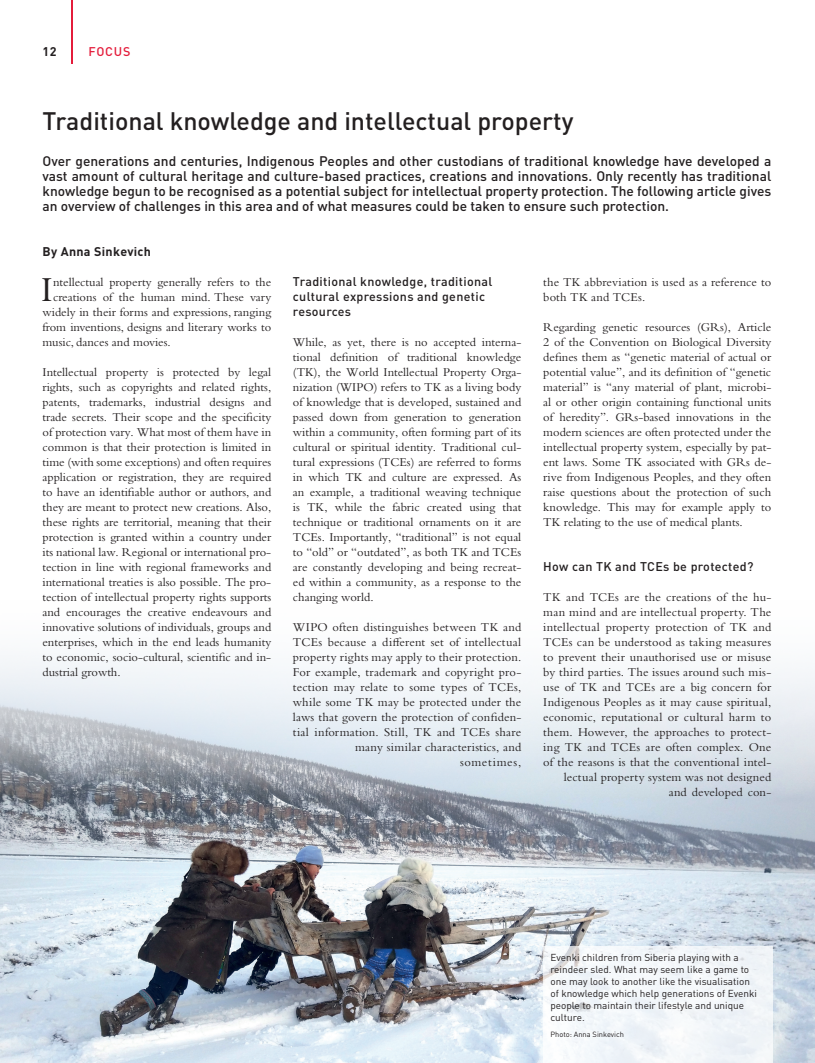
<style>
.page{position:relative;width:815px;height:1063px;background:#fff}
.page>*{position:absolute;margin:0;border:0;box-sizing:border-box;transform-origin:0 0}
.Fliesstext_Vorwort{font:36.62px "Bembo Std";color:#231f20}
.Headline{font:500 25px "DIN Pro";color:#231f20}
.Subline{font:500 13.75px/15px "DIN Pro";color:#231f20;text-align:justify}
.Fliesstext{font:12.5px/15px "Bembo Std";letter-spacing:.01em;color:#231f20;text-align:justify}
.Fliesstext_Vorwort-2{font:12.5px "Bembo Std";color:#231f20}
.Fliesstext_Zwischenueberschrift{font:500 12.5px/15px "DIN Pro";letter-spacing:.025em;color:#231f20}
.Autorenzeile_vorne{font:700 12.5px "DIN Pro";letter-spacing:.025em;color:#231f20}
.t1{font:500 12.5px "DIN Pro";letter-spacing:.06em;color:#e41c3b}
.Bildunterschrift{font:10px/12px "DIN Pro";color:#231f20}
.Bildunterschrift-2{font:7.5px "DIN Pro";color:#231f20}
</style>
<div class="page">
<hr style="left:71px;top:0;width:2px;height:64px;background:#e41c3b">
<img style="left:0;top:658px;width:815px;height:405px">
<div style="left:543px;top:946px;width:229px;height:117px;background:#f3f7fa"></div>
<p class="Autorenzeile_vorne" style="left:43px;top:43px;width:16px">12</p>
<p class="t1" style="left:89px;top:43px;width:43px">FOCUS</p>
<p class="Headline" style="left:43px;top:104px;width:532px">Traditional knowledge and intellectual property</p>
<p class="Subline" style="left:43px;top:153px;width:730px">Over generations and centuries, Indigenous Peoples and other custodians of traditional knowledge have developed a vast amount of cultural heritage and culture-based practices, creations and innovations. Only recently has traditional knowledge begun to be recognised as a potential subject for intellectual property protection. The following article gives an overview of challenges in this area and of what measures could be taken to ensure such protection.</p>
<p class="Autorenzeile_vorne" style="left:43px;top:243px;width:110px">By Anna Sinkevich</p>
<p class="Fliesstext_Vorwort" style="left:41px;top:268px;width:14px">I</p>
<p class="Fliesstext_Vorwort-2" style="left:53px;top:275px;width:220px">ntellectual property generally refers to the</p>
<p class="Fliesstext_Zwischenueberschrift" style="left:293px;top:274px;width:201px">Traditional knowledge, traditional cultural expressions and genetic resources</p>
<p class="Fliesstext" style="left:293px;top:335px;width:230px">While, as yet, there is no accepted interna&shy;tional definition of traditional knowledge (TK), the World Intellectual Property Orga&shy;nization (WIPO) refers to TK as a living body of knowledge that is developed, sustained and passed down from generation to generation within a community, often forming part of its cultural or spiritual identity. Traditional cul&shy;tural expressions (TCEs) are referred to forms in which TK and culture are expressed. As an example, a traditional weaving technique is TK, while the fabric created using that technique or traditional ornaments on it are TCEs. Importantly, “traditional” is not equal to “old” or “outdated”, as both TK and TCEs are constantly developing and being recreat&shy;ed within a community, as a response to the changing world.</p>
<p class="Fliesstext" style="left:293px;top:620px;width:230px;text-align:right">WIPO often distinguishes between TK and TCEs because a different set of intellectual property rights may apply to their protection.<br>For example, trademark and copyright pro&shy;tection may relate to some types of TCEs, while some TK may be protected under the laws that govern the protection of confiden&shy;tial information. Still, TK and TCEs share many similar characteristics, and sometimes,</p>
<p class="Fliesstext" style="left:543px;top:275px;width:229px">the TK abbreviation is used as a reference to both TK and TCEs.</p>
<p class="Fliesstext" style="left:543px;top:320px;width:229px">Regarding genetic resources (GRs), Article 2 of the Convention on Biological Diversity defines them as “genetic material of actual or potential value”, and its definition of “genetic material” is “any material of plant, microbi&shy;al or other origin containing functional units of heredity”. GRs-based innovations in the modern sciences are often protected under the intellectual property system, especially by pat&shy;ent laws. Some TK associated with GRs de&shy;rive from Indigenous Peoples, and they often raise questions about the protection of such knowledge. This may for example apply to TK relating to the use of medical plants.</p>
<p class="Fliesstext_Zwischenueberschrift" style="left:543px;top:559px;width:212px">How can TK and TCEs be protected?</p>
<p class="Fliesstext" style="left:543px;top:590px;width:229px;text-align:right">TK and TCEs are the creations of the hu&shy;man mind and are intellectual property. The intellectual property protection of TK and TCEs can be understood as taking measures to prevent their unauthorised use or misuse by third parties. The issues around such mis&shy;use of TK and TCEs are a big concern for Indigenous Peoples as it may cause spiritual, economic, reputational or cultural harm to them. However, the approaches to protect&shy;ing TK and TCEs are often complex. One of the reasons is that the conventional intel&shy;lectual property system was not designed and developed con-</p>
<p class="Fliesstext_Vorwort-2" style="left:53px;top:290px;width:220px">creations of the human mind. These vary</p>
<p class="Fliesstext_Vorwort-2" style="left:43px;top:305px;width:230px">widely in their forms and expressions, ranging</p>
<p class="Fliesstext_Vorwort-2" style="left:43px;top:320px;width:230px">from inventions, designs and literary works to</p>
<p class="Fliesstext_Vorwort-2" style="left:43px;top:335px;width:130px">music, dances and movies.</p>
<p class="Fliesstext" style="left:43px;top:365px;width:230px">Intellectual property is protected by legal rights, such as copyrights and related rights, patents, trademarks, industrial designs and trade secrets. Their scope and the specificity of protection vary. What most of them have in common is that their protection is limited in time (with some exceptions) and often requires application or registration, they are required to have an identifiable author or authors, and they are meant to protect new creations. Also, these rights are territorial, meaning that their protection is granted within a country under its national law. Regional or international pro&shy;tection in line with regional frameworks and international treaties is also possible. The pro&shy;tection of intellectual property rights supports and encourages the creative endeavours and innovative solutions of individuals, groups and enterprises, which in the end leads humanity to economic, socio-cultural, scientific and in&shy;dustrial growth.</p>
<p class="Bildunterschrift" style="left:550px;top:951px;width:208px">Evenki children from Siberia playing with a reindeer sled. What may seem like a game to one may look to another like the visualisation of knowledge which help generations of Evenki people to maintain their lifestyle and unique culture.</p>
<p class="Bildunterschrift-2" style="left:550px;top:1029px;width:75px">Photo: Anna Sinkevich</p>
</div>
